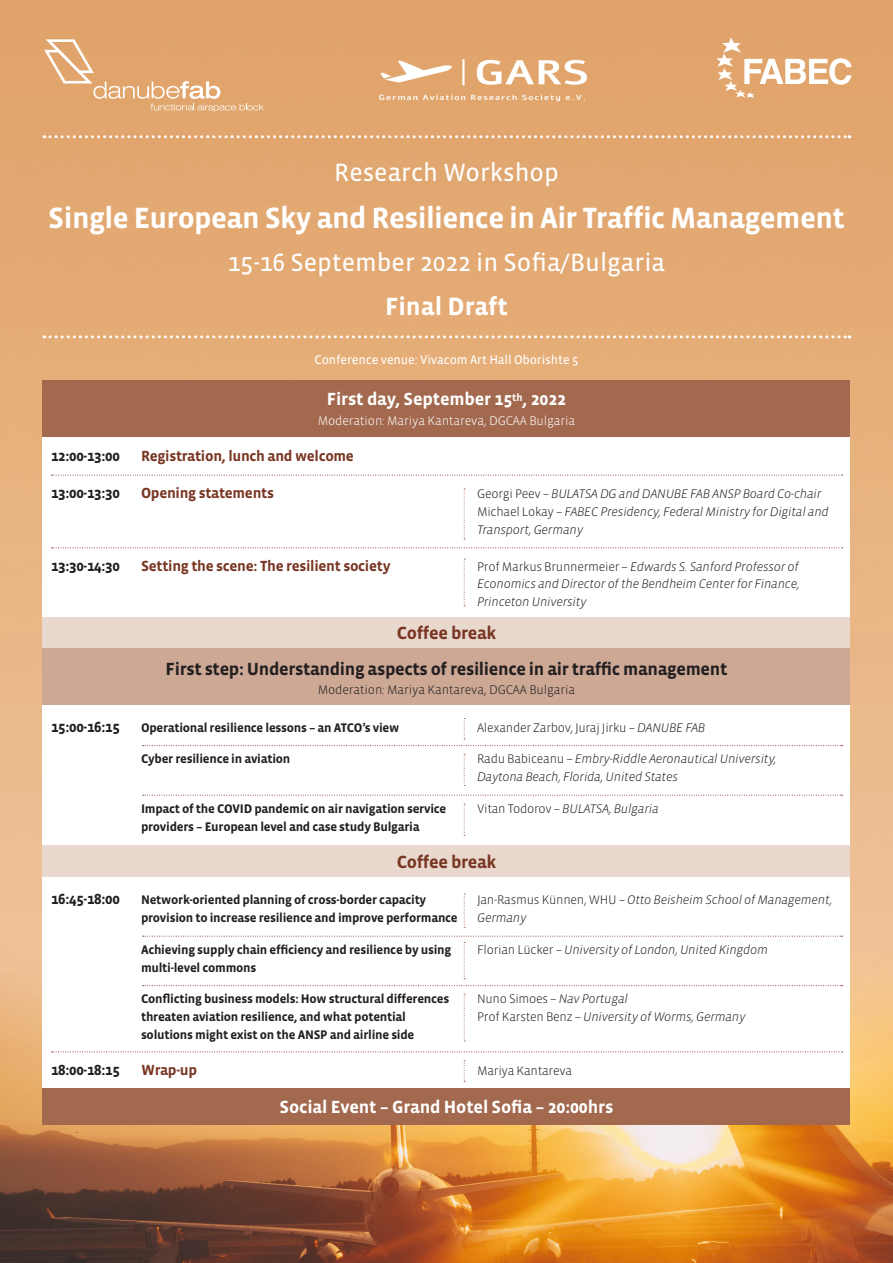
<style>
.page{position:relative;width:893px;height:1263px;background:#fff}
.page>*{position:absolute;margin:0;border:0;box-sizing:border-box;transform-origin:0 0}
.t1{font:700 30px "Vista Sans OT";letter-spacing:-.02em;color:#fff}
.t2{font:25.5px "Vista Sans OT";color:#fff}
.t3{font:700 25.5px "Vista Sans OT";color:#fff}
.t4{font:700 18px "Vista Sans OT";letter-spacing:-.02em;color:#231f20}
.t5{font:700 18px "Vista Sans OT";letter-spacing:-.01em;color:#fff}
.t6{font:700 18px "Vista Sans OT";letter-spacing:-.02em;color:#793623}
.t7{font:700 15px "Vista Sans OT";letter-spacing:-.02em;color:#793623}
.t8{font:700 15px "Vista Sans OT";letter-spacing:-.02em;color:#231f20}
.t9{font:italic 300 12.75px/17.2px "Vista Sans OT";letter-spacing:-.02em;color:#231f20}
.t10{font:700 12.75px "Vista Sans OT";letter-spacing:-.02em;color:#231f20}
.t11{font:300 12.75px "Vista Sans OT";letter-spacing:-.02em;color:#231f20}
.t12{font:12.75px "Vista Sans OT";letter-spacing:-.01em;color:#fff}
.t13{font:300 12.75px "Vista Sans OT";letter-spacing:-.01em;color:#fff}
.s1{font-style:normal}
.s2{font-style:italic}
</style>
<div class="page">
<img style="left:0;top:0;width:892px;height:1263px">
<svg style="left:44px;top:135px;width:806px;height:3px"></svg>
<svg style="left:44px;top:335px;width:806px;height:3px"></svg>
<svg style="left:716px;top:37px;width:135px;height:61px"></svg>
<svg style="left:44px;top:39px;width:220px;height:73px;background:#e3ac78"></svg>
<div style="left:43px;top:381px;width:807px;height:744px;background:#fff"></div>
<div style="left:43px;top:381px;width:807px;height:56px;background:#a3694f"></div>
<div style="left:43px;top:1088px;width:807px;height:37px;background:#a3694f"></div>
<div style="left:43px;top:617px;width:807px;height:31px;background:#e8d8cd"></div>
<div style="left:43px;top:648px;width:807px;height:56px;background:#cca895"></div>
<div style="left:43px;top:845px;width:807px;height:31px;background:#e8d8cd"></div>
<svg style="left:51px;top:475px;width:792px;height:1px"></svg>
<svg style="left:51px;top:547px;width:792px;height:1px"></svg>
<svg style="left:143px;top:795px;width:700px;height:1px"></svg>
<svg style="left:143px;top:985px;width:700px;height:1px"></svg>
<svg style="left:51px;top:1051px;width:792px;height:1px"></svg>
<svg style="left:464px;top:488px;width:1px;height:52px"></svg>
<svg style="left:464px;top:559px;width:1px;height:48px"></svg>
<svg style="left:464px;top:804px;width:1px;height:32px"></svg>
<svg style="left:464px;top:754px;width:1px;height:32px"></svg>
<svg style="left:464px;top:894px;width:1px;height:34px"></svg>
<svg style="left:143px;top:936px;width:700px;height:43px"></svg>
<svg style="left:143px;top:718px;width:700px;height:28px"></svg>
<svg style="left:464px;top:1060px;width:1px;height:22px"></svg>
<svg style="left:464px;top:994px;width:1px;height:48px"></svg>
<hr style="left:892px;top:0;width:1px;height:1263px;background:#a3694f">
<svg style="left:892px;top:1106px;width:1px;height:152px"></svg>
<img style="left:377px;top:51px;width:212px;height:51px">
<p class="t2" style="left:334px;top:159px;width:226px">Research Workshop</p>
<p class="t1" style="left:48px;top:202px;width:798px">Single European Sky and Resilience in Air Traffic Management</p>
<p class="t2" style="left:228px;top:249px;width:439px">15-16 September 2022 in Sofia/Bulgaria</p>
<p class="t3" style="left:385px;top:293px;width:124px">Final Draft</p>
<p class="t12" style="left:315px;top:353px;width:265px">Conference venue: Vivacom Art Hall Oborishte 5</p>
<p class="t5" style="left:327px;top:390px;width:241px">First day, September 15<sup>th</sup>, 2022</p>
<p class="t13" style="left:318px;top:414px;width:259px">Moderation: Mariya Kantareva, DGCAA Bulgaria</p>
<p class="t8" style="left:51px;top:448px;width:70px">12:00-13:00</p>
<p class="t7" style="left:141px;top:448px;width:214px">Registration, lunch and welcome</p>
<p class="t8" style="left:51px;top:486px;width:70px">13:00-13:30</p>
<p class="t7" style="left:141px;top:486px;width:134px">Opening statements</p>
<p class="t9" style="left:477px;top:486px;width:346px"><span class="s1">Georgi Peev –</span> BULATSA DG and DANUBE FAB ANSP Board Co-chair</p>
<p class="t9" style="left:477px;top:504px;width:353px"><span class="s1">Michael Lokay –</span> FABEC Presidency, Federal Ministry for Digital and<br>Transport, Germany</p>
<p class="t8" style="left:51px;top:558px;width:70px">13:30-14:30</p>
<p class="t7" style="left:141px;top:558px;width:251px">Setting the scene: The resilient society</p>
<p class="t9" style="left:477px;top:559px;width:324px;text-align:justify"><span class="s1">Prof Markus Brunnermeier –</span> Edwards S. Sanford Professor of Economics and Director of the Bendheim Center for Finance, Princeton University</p>
<p class="t6" style="left:397px;top:623px;width:101px">Coffee break</p>
<p class="t4" style="left:166px;top:659px;width:563px">First step: Understanding aspects of resilience in air traffic management</p>
<p class="t11" style="left:318px;top:683px;width:259px">Moderation: Mariya Kantareva, DGCAA Bulgaria</p>
<p class="t8" style="left:51px;top:719px;width:70px">15:00-16:15</p>
<p class="t10" style="left:141px;top:721px;width:260px">Operational resilience lessons – an ATCO’s view</p>
<p class="t11" style="left:477px;top:721px;width:230px">Alexander Zarbov, Juraj Jirku – <span class="s2">DANUBE FAB</span></p>
<p class="t10" style="left:141px;top:752px;width:151px">Cyber resilience in aviation</p>
<p class="t9" style="left:477px;top:750px;width:301px;line-height:18px"><span class="s1">Radu Babiceanu –</span> Embry-Riddle Aeronautical University,<br>Daytona Beach, Florida, United States</p>
<p class="t10" style="left:141px;top:802px;width:307px">Impact of the COVID pandemic on air navigation service</p>
<p class="t9" style="left:477px;top:800px;width:183px"><span class="s1">Vitan Todorov –</span> BULATSA, Bulgaria</p>
<p class="t10" style="left:141px;top:820px;width:280px">providers – European level and case study Bulgaria</p>
<p class="t6" style="left:397px;top:853px;width:101px">Coffee break</p>
<p class="t8" style="left:51px;top:891px;width:70px">16:45-18:00</p>
<p class="t10" style="left:141px;top:893px;width:287px">Network-oriented planning of cross-border capacity</p>
<p class="t9" style="left:477px;top:892px;width:357px"><span class="s1">Jan-Rasmus Künnen, WHU –</span> Otto Beisheim School of Management,</p>
<p class="t10" style="left:141px;top:911px;width:318px">provision to increase resilience and improve performance</p>
<p class="t9" style="left:477px;top:910px;width:51px">Germany</p>
<p class="t10" style="left:141px;top:943px;width:312px">Achieving supply chain efficiency and resilience by using</p>
<p class="t9" style="left:477px;top:941px;width:292px"><span class="s1">Florian Lücker –</span> University of London, United Kingdom</p>
<p class="t10" style="left:141px;top:961px;width:117px">multi-level commons</p>
<p class="t10" style="left:141px;top:992px;width:310px">Conflicting business models: How structural differences</p>
<p class="t11" style="left:477px;top:992px;width:152px">Nuno Simoes – <span class="s2">Nav Portugal</span></p>
<p class="t10" style="left:141px;top:1010px;width:267px">threaten aviation resilience, and what potential</p>
<p class="t9" style="left:477px;top:1009px;width:270px"><span class="s1">Prof Karsten Benz –</span> University of Worms, Germany</p>
<p class="t10" style="left:141px;top:1028px;width:275px">solutions might exist on the ANSP and airline side</p>
<p class="t8" style="left:51px;top:1062px;width:70px">18:00-18:15</p>
<p class="t7" style="left:141px;top:1062px;width:58px">Wrap-up</p>
<p class="t11" style="left:477px;top:1064px;width:97px">Mariya Kantareva</p>
<p class="t5" style="left:280px;top:1097px;width:335px">Social Event – Grand Hotel Sofia – 20:00hrs</p>
</div>
